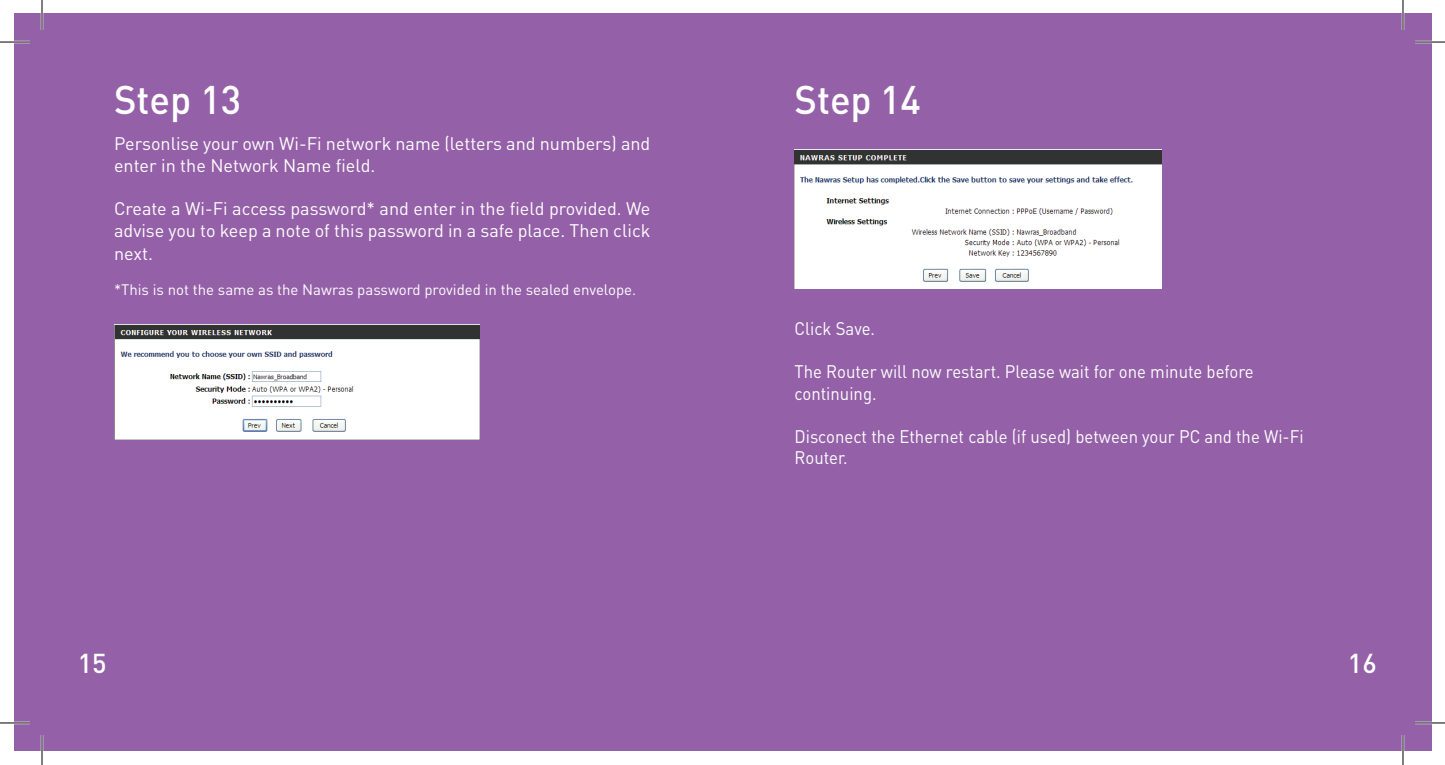
<style>
.page{position:relative;width:1445px;height:765px;background:#fff}
.page>*{position:absolute;margin:0;border:0;box-sizing:border-box;transform-origin:0 0}
.t1{font:500 39.4px "DIN";color:#fff}
.t2{font:500 27px "DIN";color:#fff}
.t3{font:18px/21.6px "DIN";color:#fff}
.t4{font:18px/21.6px "DIN";color:#fff;scale:.93 1}
.t5{font:15px "DIN";color:#fff}
</style>
<div class="page">
<div style="left:14px;top:14px;width:1417px;height:737px;background:#9460a8"></div>
<img style="left:114px;top:324px;width:365px;height:115px">
<img style="left:794px;top:150px;width:367px;height:138px">
<hr style="left:0;top:41px;width:30px;height:2px;background:#fff">
<hr style="left:1415px;top:41px;width:30px;height:2px;background:#fff">
<hr style="left:0;top:721px;width:30px;height:3px;background:#fff">
<hr style="left:1415px;top:721px;width:30px;height:3px;background:#fff">
<hr style="left:41px;top:0;width:2px;height:30px;background:#fff">
<hr style="left:41px;top:734px;width:2px;height:30px;background:#fff">
<hr style="left:1401px;top:0;width:3px;height:30px;background:#fff">
<hr style="left:1401px;top:734px;width:3px;height:30px;background:#fff">
<hr style="left:0;top:42px;width:30px;height:1px;background:#000">
<hr style="left:1415px;top:42px;width:30px;height:1px;background:#000">
<hr style="left:0;top:722px;width:30px;height:1px;background:#000">
<hr style="left:1415px;top:722px;width:30px;height:1px;background:#000">
<hr style="left:42px;top:0;width:1px;height:30px;background:#000">
<hr style="left:42px;top:734px;width:1px;height:30px;background:#000">
<hr style="left:1402px;top:0;width:1px;height:30px;background:#000">
<hr style="left:1402px;top:734px;width:1px;height:30px;background:#000">
<h1 class="t1" style="left:114px;top:75px;width:129px">Step 13</h1>
<p class="t3" style="left:114px;top:133px;width:538px">Personlise your own Wi-Fi network name (letters and numbers) and enter in the Network Name field.</p>
<p class="t3" style="left:114px;top:197px;width:538px">Create a Wi-Fi access password* and enter in the field provided. We advise you to keep a note of this password in a safe place. Then click</p>
<p class="t3" style="left:114px;top:242px;width:40px">next.</p>
<p class="t5" style="left:114px;top:280px;width:524px">*This is not the same as the Nawras password provided in the sealed envelope.</p>
<h1 class="t1" style="left:794px;top:75px;width:128px">Step 14</h1>
<p class="t4" style="left:794px;top:317px;width:88px">Click Save.</p>
<p class="t4" style="left:794px;top:360px;width:495px">The Router will now restart. Please wait for one minute before continuing.</p>
<p class="t4" style="left:794px;top:425px;width:549px">Disconect the Ethernet cable (if used) between your PC and the Wi-Fi<br>Router.</p>
<h2 class="t2" style="left:78px;top:646px;width:30px">15</h2>
<h2 class="t2" style="left:1348px;top:646px;width:30px">16</h2>
</div>
